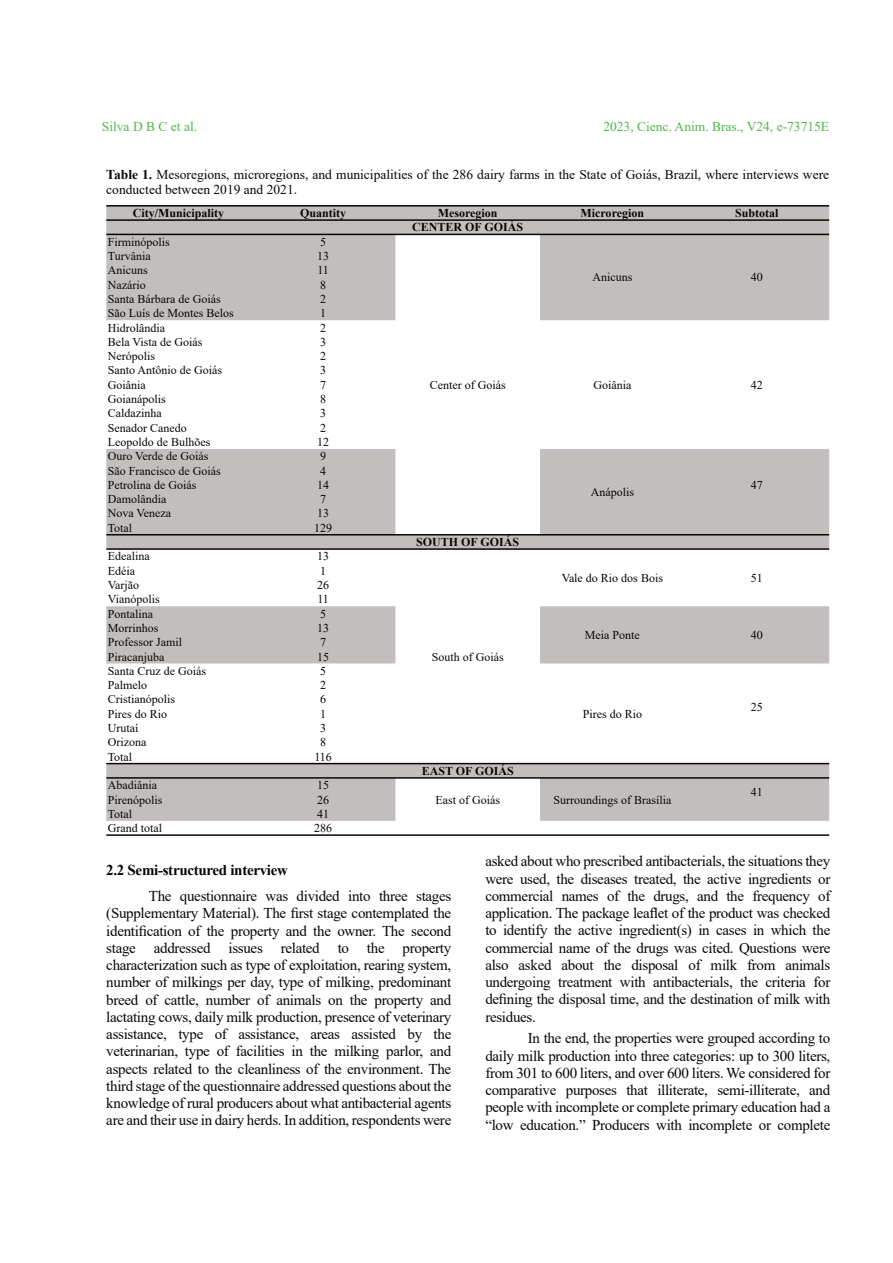
<style>
.page{position:relative;width:893px;height:1263px;background:#fff}
.page>*{position:absolute;margin:0;border:0;box-sizing:border-box;transform-origin:0 0}
.t1{font:15px/17.2px "Times New Roman";letter-spacing:-.02em;color:#080704;text-align:justify}
.t2{font:700 15px "Times New Roman";letter-spacing:-.02em;color:#080704}
.t3{font:13.5px/14.9px "Times New Roman";color:#080704}
.t4{font:13.5px "Times New Roman";color:#4fb848}
.t5{font:12px "Times New Roman";color:#080704}
.t6{font:700 12px "Times New Roman";color:#080704}
.s1{font-weight:700}
</style>
<div class="page">
<svg style="left:106px;top:207px;width:723px;height:614px"></svg>
<hr style="left:106px;top:205px;width:723px;height:2px;background:#080704">
<hr style="left:106px;top:219px;width:723px;height:2px;background:#080704">
<hr style="left:106px;top:234px;width:723px;height:1px;background:#080704">
<hr style="left:106px;top:534px;width:723px;height:1px;background:#080704">
<hr style="left:106px;top:548px;width:723px;height:2px;background:#080704">
<hr style="left:106px;top:763px;width:723px;height:1px;background:#080704">
<hr style="left:106px;top:777px;width:723px;height:2px;background:#080704">
<hr style="left:106px;top:834px;width:723px;height:2px;background:#080704">
<p class="t4" style="left:102px;top:122px;width:97px">Silva D B C et al.</p>
<p class="t4" style="left:603px;top:122px;width:227px">2023, Cienc. Anim. Bras., V24, e-73715E</p>
<p class="t3" style="left:106px;top:169px;width:724px"><span class="s1">Table 1.</span> Mesoregions, microregions, and municipalities of the 286 dairy farms in the State of Goiás, Brazil, where interviews were conducted between 2019 and 2021.</p>
<p class="t6" style="left:133px;top:209px;width:93px">City/Municipality</p>
<p class="t6" style="left:300px;top:209px;width:48px">Quantity</p>
<p class="t6" style="left:438px;top:209px;width:61px">Mesoregion</p>
<p class="t6" style="left:581px;top:209px;width:65px">Microregion</p>
<p class="t6" style="left:735px;top:209px;width:45px">Subtotal</p>
<p class="t6" style="left:412px;top:223px;width:112px">CENTER OF GOIÁS</p>
<p class="t5" style="left:108px;top:237px;width:64px">Firminópolis</p>
<p class="t5" style="left:320px;top:237px;width:7px">5</p>
<p class="t5" style="left:108px;top:252px;width:44px">Turvânia</p>
<p class="t5" style="left:317px;top:252px;width:13px">13</p>
<p class="t5" style="left:108px;top:266px;width:41px">Anicuns</p>
<p class="t5" style="left:317px;top:266px;width:13px">11</p>
<p class="t5" style="left:108px;top:280px;width:39px">Nazário</p>
<p class="t5" style="left:320px;top:280px;width:7px">8</p>
<p class="t5" style="left:108px;top:295px;width:114px">Santa Bárbara de Goiás</p>
<p class="t5" style="left:320px;top:295px;width:7px">2</p>
<p class="t5" style="left:108px;top:309px;width:127px">São Luís de Montes Belos</p>
<p class="t5" style="left:320px;top:309px;width:7px">1</p>
<p class="t5" style="left:108px;top:323px;width:59px">Hidrolândia</p>
<p class="t5" style="left:320px;top:323px;width:7px">2</p>
<p class="t5" style="left:108px;top:337px;width:96px">Bela Vista de Goiás</p>
<p class="t5" style="left:320px;top:337px;width:7px">3</p>
<p class="t5" style="left:108px;top:352px;width:49px">Nerópolis</p>
<p class="t5" style="left:320px;top:352px;width:7px">2</p>
<p class="t5" style="left:108px;top:366px;width:116px">Santo Antônio de Goiás</p>
<p class="t5" style="left:320px;top:366px;width:7px">3</p>
<p class="t5" style="left:108px;top:380px;width:39px">Goiânia</p>
<p class="t5" style="left:320px;top:380px;width:7px">7</p>
<p class="t5" style="left:108px;top:395px;width:59px">Goianápolis</p>
<p class="t5" style="left:320px;top:395px;width:7px">8</p>
<p class="t5" style="left:108px;top:409px;width:55px">Caldazinha</p>
<p class="t5" style="left:320px;top:409px;width:7px">3</p>
<p class="t5" style="left:108px;top:423px;width:80px">Senador Canedo</p>
<p class="t5" style="left:320px;top:423px;width:7px">2</p>
<p class="t5" style="left:108px;top:438px;width:104px">Leopoldo de Bulhões</p>
<p class="t5" style="left:317px;top:438px;width:13px">12</p>
<p class="t5" style="left:108px;top:452px;width:102px">Ouro Verde de Goiás</p>
<p class="t5" style="left:320px;top:452px;width:7px">9</p>
<p class="t5" style="left:108px;top:466px;width:114px">São Francisco de Goiás</p>
<p class="t5" style="left:320px;top:466px;width:7px">4</p>
<p class="t5" style="left:108px;top:480px;width:90px">Petrolina de Goiás</p>
<p class="t5" style="left:317px;top:480px;width:13px">14</p>
<p class="t5" style="left:108px;top:495px;width:60px">Damolândia</p>
<p class="t5" style="left:320px;top:495px;width:7px">7</p>
<p class="t5" style="left:108px;top:509px;width:65px">Nova Veneza</p>
<p class="t5" style="left:317px;top:509px;width:13px">13</p>
<p class="t5" style="left:108px;top:523px;width:26px">Total</p>
<p class="t5" style="left:314px;top:523px;width:19px">129</p>
<p class="t5" style="left:108px;top:552px;width:43px">Edealina</p>
<p class="t5" style="left:317px;top:552px;width:13px">13</p>
<p class="t5" style="left:108px;top:566px;width:29px">Edéia</p>
<p class="t5" style="left:320px;top:566px;width:7px">1</p>
<p class="t5" style="left:108px;top:581px;width:33px">Varjão</p>
<p class="t5" style="left:317px;top:581px;width:13px">26</p>
<p class="t5" style="left:108px;top:595px;width:53px">Vianópolis</p>
<p class="t5" style="left:317px;top:595px;width:13px">11</p>
<p class="t5" style="left:108px;top:609px;width:47px">Pontalina</p>
<p class="t5" style="left:320px;top:609px;width:7px">5</p>
<p class="t5" style="left:108px;top:624px;width:52px">Morrinhos</p>
<p class="t5" style="left:317px;top:624px;width:13px">13</p>
<p class="t5" style="left:108px;top:638px;width:76px">Professor Jamil</p>
<p class="t5" style="left:320px;top:638px;width:7px">7</p>
<p class="t5" style="left:108px;top:652px;width:58px">Piracanjuba</p>
<p class="t5" style="left:317px;top:652px;width:13px">15</p>
<p class="t5" style="left:108px;top:666px;width:100px">Santa Cruz de Goiás</p>
<p class="t5" style="left:320px;top:666px;width:7px">5</p>
<p class="t5" style="left:108px;top:681px;width:41px">Palmelo</p>
<p class="t5" style="left:320px;top:681px;width:7px">2</p>
<p class="t5" style="left:108px;top:695px;width:69px">Cristianópolis</p>
<p class="t5" style="left:320px;top:695px;width:7px">6</p>
<p class="t5" style="left:108px;top:709px;width:61px">Pires do Rio</p>
<p class="t5" style="left:320px;top:709px;width:7px">1</p>
<p class="t5" style="left:108px;top:724px;width:32px">Urutaí</p>
<p class="t5" style="left:320px;top:724px;width:7px">3</p>
<p class="t5" style="left:108px;top:738px;width:40px">Orizona</p>
<p class="t5" style="left:320px;top:738px;width:7px">8</p>
<p class="t5" style="left:108px;top:752px;width:26px">Total</p>
<p class="t5" style="left:314px;top:752px;width:19px">116</p>
<p class="t5" style="left:108px;top:781px;width:51px">Abadiânia</p>
<p class="t5" style="left:317px;top:781px;width:13px">15</p>
<p class="t5" style="left:108px;top:795px;width:56px">Pirenópolis</p>
<p class="t5" style="left:317px;top:795px;width:13px">26</p>
<p class="t5" style="left:108px;top:809px;width:26px">Total</p>
<p class="t5" style="left:317px;top:809px;width:13px">41</p>
<p class="t5" style="left:108px;top:824px;width:56px">Grand total</p>
<p class="t5" style="left:314px;top:824px;width:19px">286</p>
<p class="t5" style="left:430px;top:380px;width:77px">Center of Goiás</p>
<p class="t6" style="left:416px;top:538px;width:104px">SOUTH OF GOIÁS</p>
<p class="t5" style="left:432px;top:652px;width:73px">South of Goiás</p>
<p class="t6" style="left:422px;top:767px;width:94px">EAST OF GOIÁS</p>
<p class="t5" style="left:592px;top:273px;width:41px">Anicuns</p>
<p class="t5" style="left:751px;top:273px;width:13px">40</p>
<p class="t5" style="left:593px;top:380px;width:39px">Goiânia</p>
<p class="t5" style="left:751px;top:380px;width:13px">42</p>
<p class="t5" style="left:591px;top:488px;width:45px">Anápolis</p>
<p class="t5" style="left:751px;top:480px;width:13px">47</p>
<p class="t5" style="left:562px;top:573px;width:103px">Vale do Rio dos Bois</p>
<p class="t5" style="left:751px;top:573px;width:13px">51</p>
<p class="t5" style="left:585px;top:631px;width:56px">Meia Ponte</p>
<p class="t5" style="left:751px;top:631px;width:13px">40</p>
<p class="t5" style="left:583px;top:709px;width:61px">Pires do Rio</p>
<p class="t5" style="left:751px;top:702px;width:13px">25</p>
<p class="t5" style="left:435px;top:795px;width:66px">East of Goiás</p>
<p class="t5" style="left:553px;top:795px;width:119px">Surroundings of Brasília</p>
<p class="t5" style="left:751px;top:788px;width:13px">41</p>
<p class="t2" style="left:106px;top:865px;width:183px">2.2 Semi-structured interview</p>
<p class="t1" style="left:106px;top:889px;width:346px;text-indent:43px">The questionnaire was divided into three stages (Supplementary Material). The first stage contemplated the identification of the property and the owner. The second stage addressed issues related to the property characterization such as type of exploitation, rearing system, number of milkings per day, type of milking, predominant breed of cattle, number of animals on the property and lactating cows, daily milk production, presence of veterinary assistance, type of assistance, areas assisted by the veterinarian, type of facilities in the milking parlor, and aspects related to the cleanliness of the environment. The third stage of the questionnaire addressed questions about the knowledge of rural producers about what antibacterial agents are and their use in dairy herds. In addition, respondents were</p>
<p class="t1" style="left:485px;top:854px;width:346px">asked about who prescribed antibacterials, the situations they were used, the diseases treated, the active ingredients or commercial names of the drugs, and the frequency of application. The package leaflet of the product was checked to identify the active ingredient(s) in cases in which the commercial name of the drugs was cited. Questions were also asked about the disposal of milk from animals undergoing treatment with antibacterials, the criteria for defining the disposal time, and the destination of milk with residues.</p>
<p class="t1" style="left:485px;top:1031px;width:346px;text-indent:43px">In the end, the properties were grouped according to daily milk production into three categories: up to 300 liters, from 301 to 600 liters, and over 600 liters. We considered for comparative purposes that illiterate, semi-illiterate, and people with incomplete or complete primary education had a “low education.” Producers with incomplete or complete</p>
</div>
